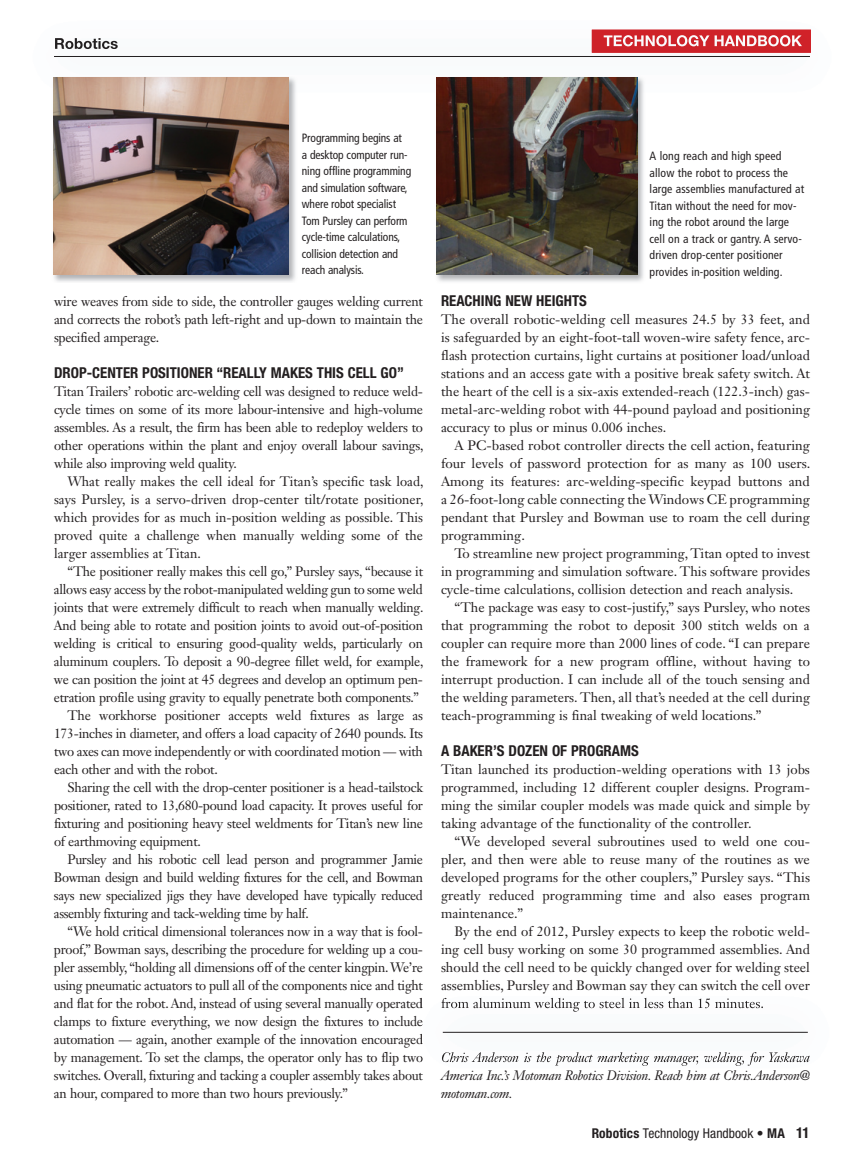
<style>
.page{position:relative;width:864px;height:1161px;background:#fff}
.page>*{position:absolute;margin:0;border:0;box-sizing:border-box;transform-origin:0 0}
.t1{font:700 condensed 15px "Helvetica Neue LT Std";color:#231f20}
.t2{font:13.5px/18px "Janson Text LT Std";letter-spacing:-.02em;color:#231f20;text-align:justify}
.t3{font:italic 13.5px/18px "Janson Text LT Std";letter-spacing:-.02em;color:#231f20}
.t4{font:condensed 13.5px "Helvetica Neue LT Std";letter-spacing:.005em;color:#231f20}
.t5{font:condensed 12px/16.5px "Frutiger LT Std";letter-spacing:.01em;color:#231f20}
.t6{font:condensed 12px/16.5px "Frutiger LT Std";letter-spacing:-.01em;color:#231f20;scale:.96 1}
.s1{font-weight:700}
.s2{font-weight:700;font-size:15px}
</style>
<div class="page">
<img style="left:592px;top:30px;width:219px;height:23px">
<img style="left:604px;top:35px;width:198px;height:11px">
<img style="left:55px;top:38px;width:63px;height:11px">
<hr style="left:54px;top:56px;width:756px;height:1px;background:#231f20">
<svg style="left:421px;top:998px;width:2px;height:64px"></svg>
<img style="left:441px;top:998px;width:322px;height:14px">
<img style="left:442px;top:1052px;width:368px;height:14px">
<hr style="left:443px;top:1032px;width:365px;height:1px;background:#231f20">
<img style="left:52px;top:76px;width:245px;height:206px">
<img style="left:53px;top:78px;width:236px;height:197px">
<img style="left:435px;top:76px;width:210px;height:206px">
<img style="left:436px;top:77px;width:201px;height:198px">
<p class="t6" style="left:302px;top:130px;width:116px">Programming begins at<br>a desktop computer run&shy;ning offline programming and simulation software, where robot specialist<br>Tom Pursley can perform cycle-time calculations, collision detection and reach analysis.</p>
<p class="t2" style="left:54px;top:292px;width:370px">wire weaves from side to side, the controller gauges welding current and corrects the robot’s path left-right and up-down to maintain the specified amperage.</p>
<p class="t1" style="left:54px;top:364px;width:351px">DROP-CENTER POSITIONER “REALLY MAKES THIS CELL GO”</p>
<p class="t2" style="left:54px;top:382px;width:371px">Titan Trailers’ robotic arc-welding cell was designed to reduce weld&shy;cycle times on some of its more labour-intensive and high-volume assembles. As a result, the firm has been able to redeploy welders to other operations within the plant and enjoy overall labour savings, while also improving weld quality.</p>
<p class="t2" style="left:54px;top:472px;width:371px;text-indent:13px">What really makes the cell ideal for Titan’s specific task load, says Pursley, is a servo-driven drop-center tilt/rotate positioner, which provides for as much in-position welding as possible. This proved quite a challenge when manually welding some of the larger assemblies at Titan.</p>
<p class="t2" style="left:68px;top:562px;width:357px">“The positioner really makes this cell go,” Pursley says, “because it</p>
<p class="t2" style="left:54px;top:580px;width:370px">allows easy access by the robot-manipulated welding gun to some weld</p>
<p class="t2" style="left:54px;top:598px;width:371px">joints that were extremely difficult to reach when manually welding.</p>
<p class="t2" style="left:54px;top:616px;width:371px">And being able to rotate and position joints to avoid out-of-position</p>
<p class="t2" style="left:54px;top:634px;width:371px">welding is critical to ensuring good-quality welds, particularly on</p>
<p class="t2" style="left:54px;top:652px;width:371px">aluminum couplers. To deposit a 90-degree fillet weld, for example,</p>
<p class="t2" style="left:54px;top:670px;width:371px">we can position the joint at 45 degrees and develop an optimum pen-</p>
<p class="t2" style="left:54px;top:688px;width:366px">etration profile using gravity to equally penetrate both components.”</p>
<p class="t2" style="left:68px;top:706px;width:357px">The workhorse positioner accepts weld fixtures as large as</p>
<p class="t2" style="left:54px;top:724px;width:371px">173-inches in diameter, and offers a load capacity of 2640 pounds. Its</p>
<p class="t2" style="left:54px;top:742px;width:370px">two axes can move independently or with coordinated motion — with</p>
<p class="t2" style="left:54px;top:760px;width:165px">each other and with the robot.</p>
<p class="t2" style="left:68px;top:778px;width:357px">Sharing the cell with the drop-center positioner is a head-tailstock</p>
<p class="t2" style="left:54px;top:796px;width:371px">positioner, rated to 13,680-pound load capacity. It proves useful for</p>
<p class="t2" style="left:54px;top:814px;width:371px">fixturing and positioning heavy steel weldments for Titan’s new line</p>
<p class="t2" style="left:54px;top:832px;width:148px">of earthmoving equipment.</p>
<p class="t2" style="left:68px;top:850px;width:357px">Pursley and his robotic cell lead person and programmer Jamie</p>
<p class="t2" style="left:54px;top:868px;width:371px">Bowman design and build welding fixtures for the cell, and Bowman</p>
<p class="t2" style="left:54px;top:886px;width:370px">says new specialized jigs they have developed have typically reduced</p>
<p class="t2" style="left:54px;top:904px;width:256px">assembly fixturing and tack-welding time by half.</p>
<p class="t2" style="left:68px;top:922px;width:357px">“We hold critical dimensional tolerances now in a way that is fool-</p>
<p class="t2" style="left:54px;top:940px;width:370px">proof,” Bowman says, describing the procedure for welding up a cou-</p>
<p class="t2" style="left:54px;top:958px;width:370px">pler assembly, “holding all dimensions off of the center kingpin. We’re</p>
<p class="t2" style="left:54px;top:976px;width:370px">using pneumatic actuators to pull all of the components nice and tight</p>
<p class="t2" style="left:54px;top:994px;width:370px">and flat for the robot. And, instead of using several manually operated</p>
<p class="t2" style="left:54px;top:1012px;width:371px">clamps to fixture everything, we now design the fixtures to include</p>
<p class="t2" style="left:54px;top:1030px;width:371px">automation — again, another example of the innovation encouraged</p>
<p class="t2" style="left:54px;top:1048px;width:371px">by management. To set the clamps, the operator only has to flip two</p>
<p class="t2" style="left:54px;top:1066px;width:370px">switches. Overall, fixturing and tacking a coupler assembly takes about</p>
<p class="t2" style="left:54px;top:1084px;width:295px">an hour, compared to more than two hours previously.”</p>
<p class="t5" style="left:650px;top:148px;width:156px">A long reach and high speed allow the robot to process the large assemblies manufactured at<br>Titan without the need for mov&shy;ing the robot around the large cell on a track or gantry. A servo&shy;driven drop-center positioner provides in-position welding.</p>
<p class="t1" style="left:441px;top:292px;width:147px">REACHING NEW HEIGHTS</p>
<p class="t2" style="left:441px;top:310px;width:371px">The overall robotic-welding cell measures 24.5 by 33 feet, and is safeguarded by an eight-foot-tall woven-wire safety fence, arc&shy;flash protection curtains, light curtains at positioner load/unload stations and an access gate with a positive break safety switch. At the heart of the cell is a six-axis extended-reach (122.3-inch) gas&shy;metal-arc-welding robot with 44-pound payload and positioning accuracy to plus or minus 0.006 inches.</p>
<p class="t2" style="left:441px;top:436px;width:371px;text-indent:13px">A PC-based robot controller directs the cell action, featuring four levels of password protection for as many as 100 users.<br>Among its features: arc-welding-specific keypad buttons and a 26-foot-long cable connecting the Windows CE programming pendant that Pursley and Bowman use to roam the cell during programming.</p>
<p class="t2" style="left:441px;top:544px;width:371px;text-indent:14px">To streamline new project programming, Titan opted to invest in programming and simulation software. This software provides cycle-time calculations, collision detection and reach analysis.</p>
<p class="t2" style="left:441px;top:598px;width:371px;text-indent:14px">“The package was easy to cost-justify,” says Pursley, who notes that programming the robot to deposit 300 stitch welds on a coupler can require more than 2000 lines of code. “I can prepare the framework for a new program offline, without having to interrupt production. I can include all of the touch sensing and the welding parameters. Then, all that’s needed at the cell during teach-programming is final tweaking of weld locations.”</p>
<p class="t1" style="left:441px;top:742px;width:199px">A BAKER’S DOZEN OF PROGRAMS</p>
<p class="t2" style="left:441px;top:760px;width:371px">Titan launched its production-welding operations with 13 jobs programmed, including 12 different coupler designs. Program&shy;ming the similar coupler models was made quick and simple by taking advantage of the functionality of the controller.</p>
<p class="t2" style="left:441px;top:832px;width:371px;text-indent:13px">“We developed several subroutines used to weld one cou&shy;pler, and then were able to reuse many of the routines as we developed programs for the other couplers,” Pursley says. “This greatly reduced programming time and also eases program maintenance.”</p>
<p class="t2" style="left:441px;top:922px;width:370px;text-indent:14px">By the end of 2012, Pursley expects to keep the robotic weld&shy;ing cell busy working on some 30 programmed assemblies. And should the cell need to be quickly changed over for welding steel assemblies, Pursley and Bowman say they can switch the cell over</p>
<p class="t3" style="left:441px;top:1066px;width:370px">America Inc.’s Motoman Robotics Division. Reach him at Chris.Anderson@ motoman.com.</p>
<p class="t4" style="left:592px;top:1125px;width:220px"><span class="s1">Robotics</span> Technology Handbook <span class="s1">• MA</span> <span class="s2">11</span></p>
</div>
